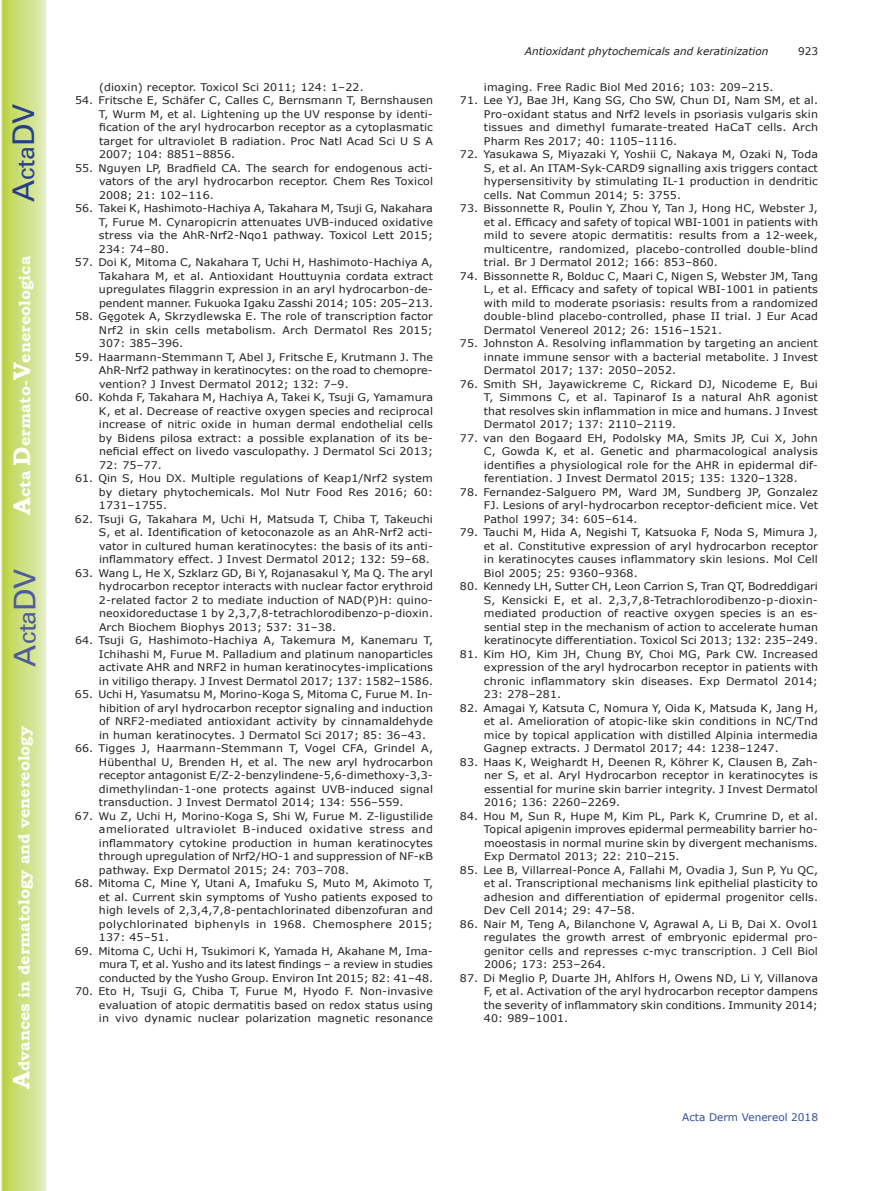
<style>
.page{position:relative;width:893px;height:1191px;background:#fff}
.page>*{position:absolute;margin:0;border:0;box-sizing:border-box;transform-origin:0 0}
.t1{font:30px "Univers";color:#4d5a9e}
.t2{font:30px "Univers";color:#253f8e}
.t3{font:700 15.75px "Bookman Old Style";color:#fff}
.t4{font:10.5px/13.5px "Verdana";letter-spacing:.01em;color:#231f20;text-align:justify;scale:1.05 1}
.t5{font:italic 10.5px "Verdana";color:#231f20}
.t6{font:10.5px "Verdana";color:#324f95}
.t7{font:10.5px "Verdana";letter-spacing:.01em;color:#231f20}
.s1{font-size:24px}
</style>
<div class="page">
<svg style="left:1px;top:0;width:45px;height:1191px;background:#cfe084"></svg>
<h1 class="t2" style="left:6px;top:202px;width:100px;rotate:-90deg">A<span class="s1">cta</span>DV</h1>
<h2 class="t3" style="left:15px;top:515px;width:260px;rotate:-90deg"><span class="s1">A</span>cta <span class="s1">D</span>ermato-<span class="s1">V</span>enereologica</h2>
<h1 class="t1" style="left:7px;top:666px;width:100px;rotate:-90deg">A<span class="s1">cta</span>DV</h1>
<h2 class="t3" style="left:15px;top:1088px;width:364px;rotate:-90deg"><span class="s1">A</span>dvances in dermatology and venereology</h2>
<p class="t4" style="left:99px;top:80px;width:254px">(dioxin) receptor. Toxicol Sci 2011; 124: 1–22.</p>
<p class="t4" style="left:99px;top:93px;width:320px;text-indent:-24px">54. Fritsche E, Schäfer C, Calles C, Bernsmann T, Bernshausen T, Wurm M, et al. Lightening up the UV response by identi&shy;fication of the aryl hydrocarbon receptor as a cytoplasmatic target for ultraviolet B radiation. Proc Natl Acad Sci U S A 2007; 104: 8851–8856.</p>
<p class="t4" style="left:99px;top:161px;width:320px;text-indent:-24px">55. Nguyen LP, Bradfield CA. The search for endogenous acti&shy;vators of the aryl hydrocarbon receptor. Chem Res Toxicol 2008; 21: 102–116.</p>
<p class="t4" style="left:99px;top:201px;width:320px;text-indent:-24px">56. Takei K, Hashimoto-Hachiya A, Takahara M, Tsuji G, Nakahara T, Furue M. Cynaropicrin attenuates UVB-induced oxidative stress via the AhR-Nrf2-Nqo1 pathway. Toxicol Lett 2015; 234: 74–80.</p>
<p class="t4" style="left:99px;top:255px;width:320px;text-indent:-24px">57. Doi K, Mitoma C, Nakahara T, Uchi H, Hashimoto-Hachiya A, Takahara M, et al. Antioxidant Houttuynia cordata extract upregulates filaggrin expression in an aryl hydrocarbon-de&shy;pendent manner. Fukuoka Igaku Zasshi 2014; 105: 205–213.</p>
<p class="t4" style="left:99px;top:309px;width:320px;text-indent:-24px">58. Gęgotek A, Skrzydlewska E. The role of transcription factor Nrf2 in skin cells metabolism. Arch Dermatol Res 2015; 307: 385–396.</p>
<p class="t4" style="left:99px;top:350px;width:320px;text-indent:-24px">59. Haarmann-Stemmann T, Abel J, Fritsche E, Krutmann J. The AhR-Nrf2 pathway in keratinocytes: on the road to chemopre&shy;vention? J Invest Dermatol 2012; 132: 7–9.</p>
<p class="t4" style="left:99px;top:390px;width:320px;text-indent:-24px">60. Kohda F, Takahara M, Hachiya A, Takei K, Tsuji G, Yamamura K, et al. Decrease of reactive oxygen species and reciprocal increase of nitric oxide in human dermal endothelial cells by Bidens pilosa extract: a possible explanation of its be&shy;neficial effect on livedo vasculopathy. J Dermatol Sci 2013; 72: 75–77.</p>
<p class="t4" style="left:99px;top:471px;width:320px;text-indent:-24px">61. Qin S, Hou DX. Multiple regulations of Keap1/Nrf2 system by dietary phytochemicals. Mol Nutr Food Res 2016; 60:<br>1731–1755.</p>
<p class="t4" style="left:99px;top:512px;width:320px;text-indent:-24px">62. Tsuji G, Takahara M, Uchi H, Matsuda T, Chiba T, Takeuchi S, et al. Identification of ketoconazole as an AhR-Nrf2 acti&shy;vator in cultured human keratinocytes: the basis of its anti&shy;inflammatory effect. J Invest Dermatol 2012; 132: 59–68.</p>
<p class="t4" style="left:99px;top:566px;width:320px;text-indent:-24px">63. Wang L, He X, Szklarz GD, Bi Y, Rojanasakul Y, Ma Q. The aryl hydrocarbon receptor interacts with nuclear factor erythroid 2-related factor 2 to mediate induction of NAD(P)H: quino&shy;neoxidoreductase 1 by 2,3,7,8-tetrachlorodibenzo-p-dioxin.<br>Arch Biochem Biophys 2013; 537: 31–38.</p>
<p class="t4" style="left:99px;top:633px;width:320px;text-indent:-24px">64. Tsuji G, Hashimoto-Hachiya A, Takemura M, Kanemaru T, Ichihashi M, Furue M. Palladium and platinum nanoparticles activate AHR and NRF2 in human keratinocytes-implications in vitiligo therapy. J Invest Dermatol 2017; 137: 1582–1586.</p>
<p class="t4" style="left:99px;top:687px;width:320px;text-indent:-24px">65. Uchi H, Yasumatsu M, Morino-Koga S, Mitoma C, Furue M. In&shy;hibition of aryl hydrocarbon receptor signaling and induction of NRF2-mediated antioxidant activity by cinnamaldehyde in human keratinocytes. J Dermatol Sci 2017; 85: 36–43.</p>
<p class="t4" style="left:99px;top:741px;width:320px;text-indent:-24px">66. Tigges J, Haarmann-Stemmann T, Vogel CFA, Grindel A, Hübenthal U, Brenden H, et al. The new aryl hydrocarbon receptor antagonist E/Z-2-benzylindene-5,6-dimethoxy-3,3- dimethylindan-1-one protects against UVB-induced signal transduction. J Invest Dermatol 2014; 134: 556–559.</p>
<p class="t4" style="left:99px;top:809px;width:320px;text-indent:-24px">67. Wu Z, Uchi H, Morino-Koga S, Shi W, Furue M. Z-ligustilide ameliorated ultraviolet B-induced oxidative stress and inflammatory cytokine production in human keratinocytes through upregulation of Nrf2/HO-1 and suppression of NF-κB pathway. Exp Dermatol 2015; 24: 703–708.</p>
<p class="t4" style="left:99px;top:876px;width:320px;text-indent:-24px">68. Mitoma C, Mine Y, Utani A, Imafuku S, Muto M, Akimoto T, et al. Current skin symptoms of Yusho patients exposed to high levels of 2,3,4,7,8-pentachlorinated dibenzofuran and polychlorinated biphenyls in 1968. Chemosphere 2015; 137: 45–51.</p>
<p class="t4" style="left:99px;top:944px;width:320px;text-indent:-24px">69. Mitoma C, Uchi H, Tsukimori K, Yamada H, Akahane M, Ima&shy;mura T, et al. Yusho and its latest findings – a review in studies conducted by the Yusho Group. Environ Int 2015; 82: 41–48.</p>
<p class="t4" style="left:99px;top:984px;width:320px;text-indent:-24px">70. Eto H, Tsuji G, Chiba T, Furue M, Hyodo F. Non-invasive evaluation of atopic dermatitis based on redox status using in vivo dynamic nuclear polarization magnetic resonance</p>
<p class="t5" style="left:525px;top:44px;width:245px">Antioxidant phytochemicals and keratinization</p>
<p class="t7" style="left:798px;top:44px;width:22px">923</p>
<p class="t4" style="left:484px;top:80px;width:277px">imaging. Free Radic Biol Med 2016; 103: 209–215.</p>
<p class="t4" style="left:484px;top:93px;width:320px;text-indent:-24px">71. Lee YJ, Bae JH, Kang SG, Cho SW, Chun DI, Nam SM, et al.<br>Pro-oxidant status and Nrf2 levels in psoriasis vulgaris skin tissues and dimethyl fumarate-treated HaCaT cells. Arch Pharm Res 2017; 40: 1105–1116.</p>
<p class="t4" style="left:484px;top:147px;width:320px;text-indent:-24px">72. Yasukawa S, Miyazaki Y, Yoshii C, Nakaya M, Ozaki N, Toda S, et al. An ITAM-Syk-CARD9 signalling axis triggers contact hypersensitivity by stimulating IL-1 production in dendritic cells. Nat Commun 2014; 5: 3755.</p>
<p class="t4" style="left:484px;top:201px;width:320px;text-indent:-24px">73. Bissonnette R, Poulin Y, Zhou Y, Tan J, Hong HC, Webster J, et al. Efficacy and safety of topical WBI-1001 in patients with mild to severe atopic dermatitis: results from a 12-week, multicentre, randomized, placebo-controlled double-blind trial. Br J Dermatol 2012; 166: 853–860.</p>
<p class="t4" style="left:484px;top:269px;width:320px;text-indent:-24px">74. Bissonnette R, Bolduc C, Maari C, Nigen S, Webster JM, Tang L, et al. Efficacy and safety of topical WBI-1001 in patients with mild to moderate psoriasis: results from a randomized double-blind placebo-controlled, phase II trial. J Eur Acad Dermatol Venereol 2012; 26: 1516–1521.</p>
<p class="t4" style="left:484px;top:336px;width:320px;text-indent:-24px">75. Johnston A. Resolving inflammation by targeting an ancient innate immune sensor with a bacterial metabolite. J Invest Dermatol 2017; 137: 2050–2052.</p>
<p class="t4" style="left:484px;top:377px;width:320px;text-indent:-24px">76. Smith SH, Jayawickreme C, Rickard DJ, Nicodeme E, Bui T, Simmons C, et al. Tapinarof Is a natural AhR agonist that resolves skin inflammation in mice and humans. J Invest Dermatol 2017; 137: 2110–2119.</p>
<p class="t4" style="left:484px;top:431px;width:320px;text-indent:-24px">77. van den Bogaard EH, Podolsky MA, Smits JP, Cui X, John C, Gowda K, et al. Genetic and pharmacological analysis identifies a physiological role for the AHR in epidermal dif&shy;ferentiation. J Invest Dermatol 2015; 135: 1320–1328.</p>
<p class="t4" style="left:484px;top:485px;width:320px;text-indent:-24px">78. Fernandez-Salguero PM, Ward JM, Sundberg JP, Gonzalez FJ. Lesions of aryl-hydrocarbon receptor-deficient mice. Vet Pathol 1997; 34: 605–614.</p>
<p class="t4" style="left:484px;top:525px;width:320px;text-indent:-24px">79. Tauchi M, Hida A, Negishi T, Katsuoka F, Noda S, Mimura J, et al. Constitutive expression of aryl hydrocarbon receptor in keratinocytes causes inflammatory skin lesions. Mol Cell Biol 2005; 25: 9360–9368.</p>
<p class="t4" style="left:484px;top:579px;width:320px;text-indent:-24px">80. Kennedy LH, Sutter CH, Leon Carrion S, Tran QT, Bodreddigari S, Kensicki E, et al. 2,3,7,8-Tetrachlorodibenzo-p-dioxin&shy;mediated production of reactive oxygen species is an es&shy;sential step in the mechanism of action to accelerate human keratinocyte differentiation. Toxicol Sci 2013; 132: 235–249.</p>
<p class="t4" style="left:484px;top:647px;width:320px;text-indent:-24px">81. Kim HO, Kim JH, Chung BY, Choi MG, Park CW. Increased expression of the aryl hydrocarbon receptor in patients with chronic inflammatory skin diseases. Exp Dermatol 2014; 23: 278–281.</p>
<p class="t4" style="left:484px;top:701px;width:320px;text-indent:-24px">82. Amagai Y, Katsuta C, Nomura Y, Oida K, Matsuda K, Jang H, et al. Amelioration of atopic-like skin conditions in NC/Tnd mice by topical application with distilled Alpinia intermedia Gagnep extracts. J Dermatol 2017; 44: 1238–1247.</p>
<p class="t4" style="left:484px;top:755px;width:320px;text-indent:-24px">83. Haas K, Weighardt H, Deenen R, Köhrer K, Clausen B, Zah&shy;ner S, et al. Aryl Hydrocarbon receptor in keratinocytes is essential for murine skin barrier integrity. J Invest Dermatol 2016; 136: 2260–2269.</p>
<p class="t4" style="left:484px;top:809px;width:320px;text-indent:-24px">84. Hou M, Sun R, Hupe M, Kim PL, Park K, Crumrine D, et al.<br>Topical apigenin improves epidermal permeability barrier ho&shy;moeostasis in normal murine skin by divergent mechanisms.<br>Exp Dermatol 2013; 22: 210–215.</p>
<p class="t4" style="left:484px;top:863px;width:320px;text-indent:-24px">85. Lee B, Villarreal-Ponce A, Fallahi M, Ovadia J, Sun P, Yu QC, et al. Transcriptional mechanisms link epithelial plasticity to adhesion and differentiation of epidermal progenitor cells.<br>Dev Cell 2014; 29: 47–58.</p>
<p class="t4" style="left:484px;top:917px;width:320px;text-indent:-24px">86. Nair M, Teng A, Bilanchone V, Agrawal A, Li B, Dai X. Ovol1 regulates the growth arrest of embryonic epidermal pro&shy;genitor cells and represses c-myc transcription. J Cell Biol 2006; 173: 253–264.</p>
<p class="t4" style="left:484px;top:971px;width:320px;text-indent:-24px">87. Di Meglio P, Duarte JH, Ahlfors H, Owens ND, Li Y, Villanova F, et al. Activation of the aryl hydrocarbon receptor dampens the severity of inflammatory skin conditions. Immunity 2014; 40: 989–1001.</p>
<p class="t6" style="left:682px;top:1110px;width:137px">Acta Derm Venereol 2018</p>
</div>
